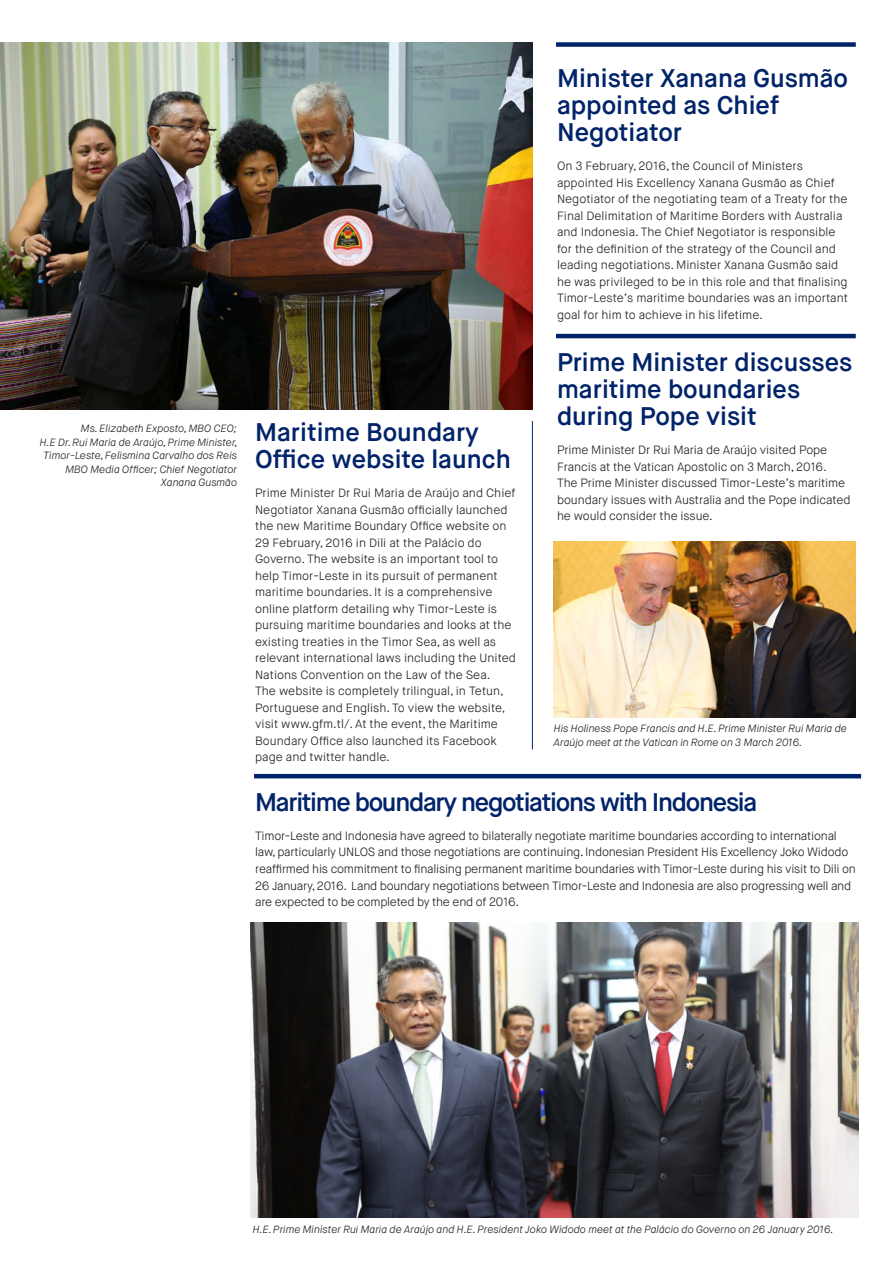
<style>
.page{position:relative;width:893px;height:1263px;background:#fff}
.page>*{position:absolute;margin:0;border:0;box-sizing:border-box;transform-origin:0 0}
.t1{font:600 25.5px/27px "Maison Neue";color:#002369}
.t2{font:600 25.5px "Maison Neue";letter-spacing:-.05em;color:#002369}
.t3{font:300 12px/16.5px "Maison Neue";color:#231f20}
.t4{font:300 12px/16.5px "Maison Neue";letter-spacing:-.02em;color:#231f20}
.t5{font:italic 300 10.5px/13.5px "Maison Neue";color:#231f20;text-align:right}
</style>
<div class="page">
<img style="left:0;top:43px;width:533px;height:366px">
<img style="left:251px;top:923px;width:608px;height:294px">
<img style="left:554px;top:541px;width:302px;height:177px">
<div style="left:556px;top:42px;width:300px;height:5px;background:#002369"></div>
<hr style="left:556px;top:334px;width:300px;height:4px;background:#002369">
<hr style="left:254px;top:774px;width:607px;height:4px;background:#002369">
<hr style="left:532px;top:421px;width:1px;height:328px;background:#002369">
<p class="t5" style="left:40px;top:422px;width:200px">Ms. Elizabeth Exposto, MBO CEO;<br>H.E Dr. Rui Maria de Araújo, Prime Minister, Timor-Leste, Felismina Carvalho dos Reis MBO Media Officer; Chief Negotiator Xanana Gusmão</p>
<p class="t1" style="left:255px;top:419px;width:257px">Maritime Boundary<br>Office website launch</p>
<p class="t3" style="left:255px;top:485px;width:262px">Prime Minister Dr Rui Maria de Araújo and Chief Negotiator Xanana Gusmão officially launched the new Maritime Boundary Office website on 29 February, 2016 in Dili at the Palácio do Governo. The website is an important tool to help Timor-Leste in its pursuit of permanent maritime boundaries. It is a comprehensive online platform detailing why Timor-Leste is pursuing maritime boundaries and looks at the existing treaties in the Timor Sea, as well as relevant international laws including the United Nations Convention on the Law of the Sea.<br>The website is completely trilingual, in Tetun, Portuguese and English. To view the website, visit www.gfm.tl/. At the event, the Maritime Boundary Office also launched its Facebook page and twitter handle.</p>
<p class="t1" style="left:557px;top:65px;width:293px">Minister Xanana Gusmão appointed as Chief<br>Negotiator</p>
<p class="t3" style="left:557px;top:158px;width:293px">On 3 February, 2016, the Council of Ministers appointed His Excellency Xanana Gusmão as Chief Negotiator of the negotiating team of a Treaty for the Final Delimitation of Maritime Borders with Australia and Indonesia. The Chief Negotiator is responsible for the definition of the strategy of the Council and leading negotiations. Minister Xanana Gusmão said he was privileged to be in this role and that finalising Timor-Leste’s maritime boundaries was an important goal for him to achieve in his lifetime.</p>
<p class="t1" style="left:557px;top:349px;width:297px">Prime Minister discusses maritime boundaries during Pope visit</p>
<p class="t3" style="left:557px;top:442px;width:295px">Prime Minister Dr Rui Maria de Araújo visited Pope Francis at the Vatican Apostolic on 3 March, 2016.<br>The Prime Minister discussed Timor-Leste’s maritime boundary issues with Australia and the Pope indicated he would consider the issue.</p>
<p class="t5" style="left:554px;top:722px;width:295px;text-align:left">His Holiness Pope Francis and H.E. Prime Minister Rui Maria de<br>Araújo meet at the Vatican in Rome on 3 March 2016.</p>
<p class="t2" style="left:255px;top:786px;width:504px">Maritime boundary negotiations with Indonesia</p>
<p class="t4" style="left:255px;top:828px;width:602px">Timor-Leste and Indonesia have agreed to bilaterally negotiate maritime boundaries according to international law, particularly UNLOS and those negotiations are continuing. Indonesian President His Excellency Joko Widodo reaffirmed his commitment to finalising permanent maritime boundaries with Timor-Leste during his visit to Dili on 26 January, 2016. Land boundary negotiations between Timor-Leste and Indonesia are also progressing well and are expected to be completed by the end of 2016.</p>
<p class="t5" style="left:253px;top:1222px;width:582px">H.E. Prime Minister Rui Maria de Araújo and H.E. President Joko Widodo meet at the Palácio do Governo on 26 January 2016.</p>
</div>
